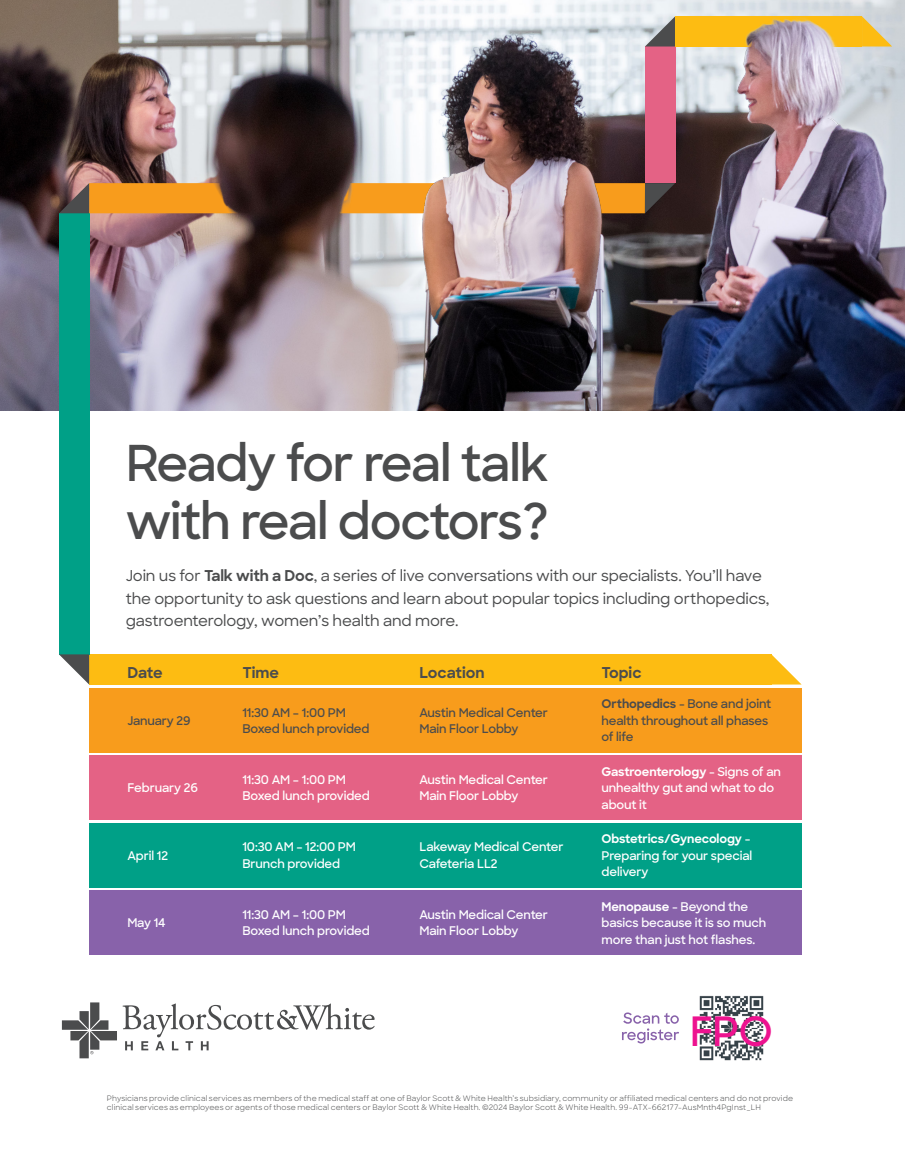
<style>
.page{position:relative;width:905px;height:1175px;background:#fff}
.page>*{position:absolute;margin:0;border:0;box-sizing:border-box;transform-origin:0 0}
.t1{font:600 49.5px/57px "Sharp Sans";letter-spacing:-.025em;color:#4b4c4d}
.t2{font:600 40.5px "Sharp Sans";color:#ed138f}
.t3{font:500 15px/22.5px "Sharp Sans";letter-spacing:-.01em;color:#4b4c4d}
.t4{font:700 15px "Sharp Sans";color:#4b4c4d}
.t5{font:600 12px/16.5px "Sharp Sans";letter-spacing:-.01em;color:#fff}
.t6{font:600 12px/16.5px "Sharp Sans";letter-spacing:-.01em;color:#4b4c4d}
.t7{font:7.5px/9px "Sharp Sans";letter-spacing:.01em;color:#4b4c4d}
.s1{font-weight:700}
</style>
<div class="page">
<img style="left:0;top:0;width:59px;height:410px">
<div style="left:89px;top:890px;width:712px;height:64px;background:#8862aa"></div>
<div style="left:89px;top:823px;width:712px;height:64px;background:#00a087"></div>
<div style="left:89px;top:755px;width:712px;height:65px;background:#e46285"></div>
<div style="left:89px;top:688px;width:712px;height:64px;background:#f89c1c"></div>
<svg style="left:62px;top:1002px;width:312px;height:56px"></svg>
<div style="left:89px;top:654px;width:682px;height:30px;background:#fdbc12"></div>
<div style="left:59px;top:213px;width:30px;height:441px;background:#00a087"></div>
<svg style="left:59px;top:654px;width:30px;height:30px"></svg>
<svg style="left:771px;top:654px;width:30px;height:30px"></svg>
<img style="left:699px;top:995px;width:65px;height:66px">
<svg style="left:622px;top:1012px;width:57px;height:31px"></svg>
<img style="left:59px;top:0;width:845px;height:410px">
<div style="left:645px;top:46px;width:30px;height:137px;background:#e46285"></div>
<svg style="left:645px;top:16px;width:30px;height:30px"></svg>
<svg style="left:675px;top:16px;width:187px;height:30px;background:#e4b446"></svg>
<svg style="left:862px;top:16px;width:30px;height:30px"></svg>
<svg style="left:303px;top:183px;width:372px;height:30px;background:#bf9166"></svg>
<p class="t1" style="left:126px;top:433px;width:425px">Ready for real talk with real doctors?</p>
<p class="t3" style="left:126px;top:564px;width:645px">Join us for <span class="s1">Talk with a Doc</span>, a series of live conversations with our specialists. You’ll have the opportunity to ask questions and learn about popular topics including orthopedics, gastroenterology, women’s health and more.</p>
<p class="t4" style="left:127px;top:661px;width:37px">Date</p>
<p class="t4" style="left:242px;top:661px;width:38px">Time</p>
<p class="t4" style="left:419px;top:661px;width:67px">Location</p>
<p class="t4" style="left:601px;top:661px;width:42px">Topic</p>
<p class="t6" style="left:127px;top:711px;width:65px">January 29</p>
<p class="t5" style="left:127px;top:779px;width:72px">February 26</p>
<p class="t5" style="left:127px;top:846px;width:42px">April 12</p>
<p class="t5" style="left:127px;top:914px;width:40px">May 14</p>
<p class="t6" style="left:242px;top:703px;width:105px">11:30 AM – 1:00 PM</p>
<p class="t6" style="left:242px;top:720px;width:129px">Boxed lunch provided</p>
<p class="t5" style="left:242px;top:771px;width:105px">11:30 AM – 1:00 PM</p>
<p class="t5" style="left:242px;top:787px;width:129px">Boxed lunch provided</p>
<p class="t5" style="left:242px;top:838px;width:115px">10:30 AM – 12:00 PM</p>
<p class="t5" style="left:242px;top:854px;width:99px">Brunch provided</p>
<p class="t5" style="left:242px;top:905px;width:105px">11:30 AM – 1:00 PM</p>
<p class="t5" style="left:242px;top:922px;width:129px">Boxed lunch provided</p>
<p class="t6" style="left:419px;top:703px;width:130px">Austin Medical Center</p>
<p class="t6" style="left:419px;top:720px;width:100px">Main Floor Lobby</p>
<p class="t5" style="left:419px;top:771px;width:130px">Austin Medical Center</p>
<p class="t5" style="left:419px;top:787px;width:100px">Main Floor Lobby</p>
<p class="t5" style="left:419px;top:838px;width:145px">Lakeway Medical Center</p>
<p class="t5" style="left:419px;top:854px;width:80px">Cafeteria LL2</p>
<p class="t5" style="left:419px;top:905px;width:130px">Austin Medical Center</p>
<p class="t5" style="left:419px;top:922px;width:100px">Main Floor Lobby</p>
<p class="t6" style="left:601px;top:695px;width:171px"><span class="s1">Orthopedics</span> - Bone and joint health throughout all phases of life</p>
<p class="t5" style="left:601px;top:762px;width:181px"><span class="s1">Gastroenterology</span> - Signs of an unhealthy gut and what to do about it</p>
<p class="t5" style="left:601px;top:830px;width:152px"><span class="s1">Obstetrics/Gynecology</span> -<br>Preparing for your special delivery</p>
<p class="t5" style="left:601px;top:897px;width:166px"><span class="s1">Menopause</span> - Beyond the basics because it is so much more than just hot flashes.</p>
<p class="t2" style="left:689px;top:1001px;width:85px">FPO</p>
<p class="t7" style="left:107px;top:1093px;width:687px">Physicians provide clinical services as members of the medical staff at one of Baylor Scott &amp; White Health’s subsidiary, community or affiliated medical centers and do not provide clinical services as employees or agents of those medical centers or Baylor Scott &amp; White Health. ©2024 Baylor Scott &amp; White Health. 99-ATX-662177-AusMnth4PgInst_LH</p>
</div>
